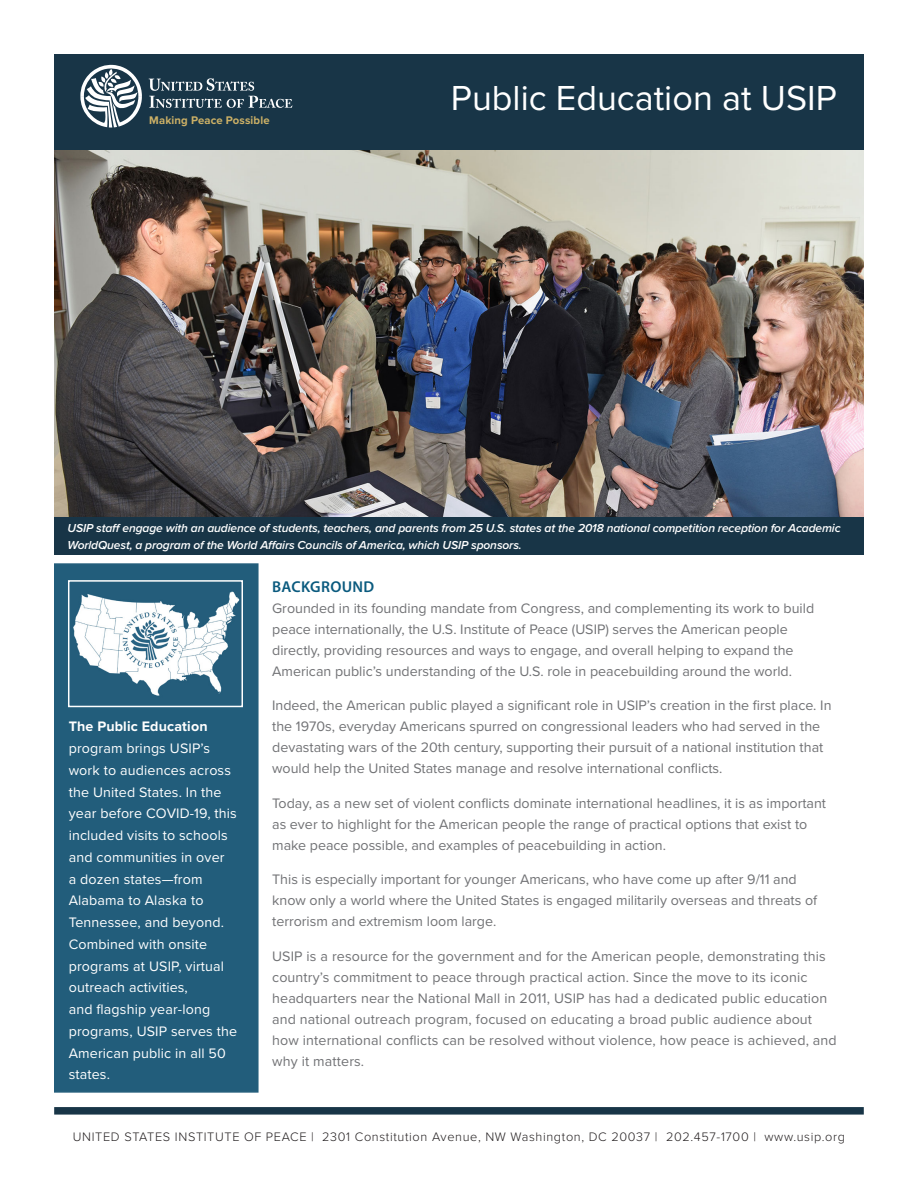
<style>
.page{position:relative;width:918px;height:1188px;background:#fff}
.page>*{position:absolute;margin:0;border:0;box-sizing:border-box;transform-origin:0 0}
.t1{font:36px "Proxima Nova";color:#fff}
.Subhead{font:600 15.75px "Myriad Pro";letter-spacing:.02em;color:#0a5a7e}
.BodyCopy{font:14.25px/21px "Proxima Nova";color:#717275}
.BodyCopy-2{font:14.25px/21.8px "Proxima Nova";letter-spacing:.01em;color:#fff}
.t2{font:300 12.75px "Proxima Nova";letter-spacing:.05em;color:#231f20}
.t3{font:italic 600 12px/16.5px "Proxima Nova";letter-spacing:-.01em;color:#fff}
.t4{font:700 11.4px "Proxima Nova";letter-spacing:.01em;color:#cdb166}
.s1{font-weight:700}
</style>
<div class="page">
<div style="left:54px;top:1107px;width:810px;height:8px;background:#183547"></div>
<img style="left:54px;top:149px;width:810px;height:368px">
<div style="left:54px;top:54px;width:810px;height:95px;background:#183547"></div>
<svg style="left:80px;top:65px;width:62px;height:63px"></svg>
<svg style="left:149px;top:78px;width:143px;height:30px"></svg>
<div style="left:54px;top:563px;width:205px;height:530px;background:#225d7b;border:2px solid #225d7b"></div>
<img style="left:73px;top:591px;width:167px;height:105px">
<div style="left:68px;top:580px;width:175px;height:127px;border:2px solid #fff"></div>
<div style="left:54px;top:517px;width:810px;height:37px;background:#183547"></div>
<p class="t4" style="left:149px;top:113px;width:122px">Making Peace Possible</p>
<p class="t1" style="left:451px;top:71px;width:388px">Public Education at USIP</p>
<p class="t3" style="left:68px;top:520px;width:775px">USIP staff engage with an audience of students, teachers, and parents from 25 U.S. states at the 2018 national competition reception for Academic<br>WorldQuest, a program of the World Affairs Councils of America, which USIP sponsors.</p>
<p class="BodyCopy-2" style="left:69px;top:715px;width:170px"><span class="s1">The Public Education </span>program brings USIP’s work to audiences across the United States. In the year before COVID-19, this included visits to schools and communities in over<br>a dozen states—from<br>Alabama to Alaska to<br>Tennessee, and beyond.<br>Combined with onsite programs at USIP, virtual outreach activities,<br>and flagship year-long programs, USIP serves the<br>American public in all 50 states.</p>
<p class="Subhead" style="left:272px;top:576px;width:103px">BACKGROUND</p>
<p class="BodyCopy" style="left:272px;top:597px;width:544px">Grounded in its founding mandate from Congress, and complementing its work to build peace internationally, the U.S. Institute of Peace (USIP) serves the American people directly, providing resources and ways to engage, and overall helping to expand the American public’s understanding of the U.S. role in peacebuilding around the world.</p>
<p class="BodyCopy" style="left:272px;top:694px;width:561px">Indeed, the American public played a significant role in USIP’s creation in the first place. In the 1970s, everyday Americans spurred on congressional leaders who had served in the devastating wars of the 20th century, supporting their pursuit of a national institution that would help the United States manage and resolve international conflicts.</p>
<p class="BodyCopy" style="left:272px;top:792px;width:555px">Today, as a new set of violent conflicts dominate international headlines, it is as important as ever to highlight for the American people the range of practical options that exist to make peace possible, and examples of peacebuilding in action.</p>
<p class="BodyCopy" style="left:272px;top:868px;width:547px">This is especially important for younger Americans, who have come up after 9/11 and know only a world where the United States is engaged militarily overseas and threats of terrorism and extremism loom large.</p>
<p class="BodyCopy" style="left:272px;top:945px;width:566px">USIP is a resource for the government and for the American people, demonstrating this country’s commitment to peace through practical action. Since the move to its iconic headquarters near the National Mall in 2011, USIP has had a dedicated public education and national outreach program, focused on educating a broad public audience about how international conflicts can be resolved without violence, how peace is achieved, and why it matters.</p>
<p class="t2" style="left:73px;top:1127px;width:774px">UNITED STATES INSTITUTE OF PEACE | 2301 Constitution Avenue, NW Washington, DC 20037 | 202.457-1700 | www.usip.org</p>
</div>
